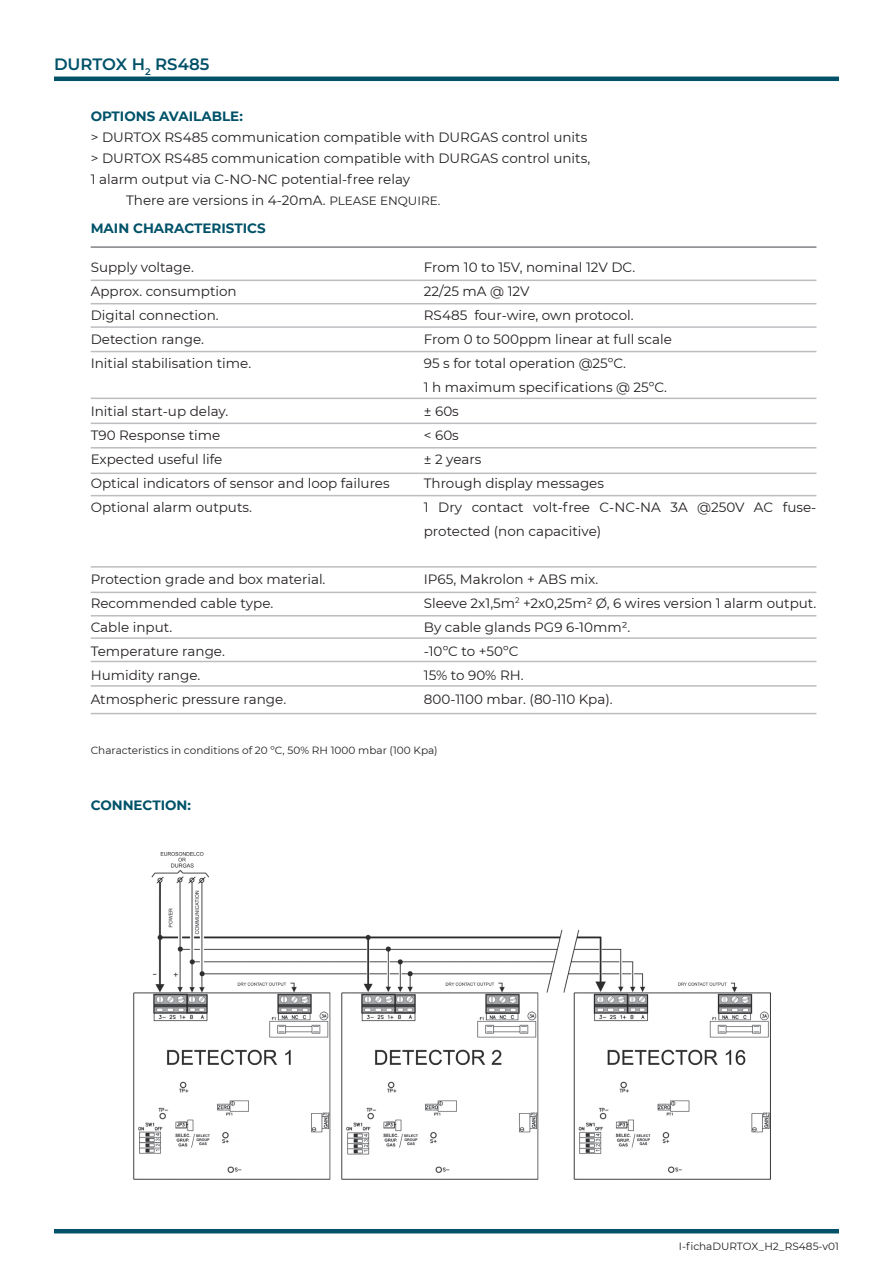
<style>
.page{position:relative;width:893px;height:1263px;background:#fff}
.page>*{position:absolute;margin:0;border:0;box-sizing:border-box;transform-origin:0 0}
.t1{font:100 16.5px "Montserrat";color:#015269}
.t2{font:13.5px/24px "Montserrat";color:#231f20}
.t3{font:700 13.5px "Montserrat";color:#015269}
.t4{font:10.5px "Montserrat";color:#231f20}
.s1{font-size:12px}
</style>
<div class="page">
<hr style="left:54px;top:77px;width:785px;height:4px;background:#015269">
<hr style="left:54px;top:1229px;width:785px;height:4px;background:#015269">
<hr style="left:91px;top:246px;width:725px;height:2px;background:#808285">
<hr style="left:91px;top:280px;width:725px;height:1px;background:#bcbdc0">
<hr style="left:91px;top:303px;width:725px;height:1px;background:#bcbdc0">
<hr style="left:91px;top:326px;width:725px;height:2px;background:#bcbdc0">
<hr style="left:91px;top:351px;width:725px;height:1px;background:#bcbdc0">
<hr style="left:91px;top:398px;width:725px;height:1px;background:#bcbdc0">
<hr style="left:91px;top:423px;width:725px;height:1px;background:#bcbdc0">
<hr style="left:91px;top:447px;width:725px;height:1px;background:#bcbdc0">
<hr style="left:91px;top:473px;width:725px;height:1px;background:#bcbdc0">
<hr style="left:91px;top:495px;width:725px;height:1px;background:#bcbdc0">
<hr style="left:91px;top:566px;width:725px;height:2px;background:#bcbdc0">
<hr style="left:91px;top:592px;width:725px;height:1px;background:#bcbdc0">
<hr style="left:91px;top:615px;width:725px;height:1px;background:#bcbdc0">
<hr style="left:91px;top:637px;width:725px;height:2px;background:#bcbdc0">
<hr style="left:91px;top:661px;width:725px;height:1px;background:#bcbdc0">
<hr style="left:91px;top:685px;width:725px;height:2px;background:#bcbdc0">
<hr style="left:91px;top:713px;width:725px;height:1px;background:#bcbdc0">
<img style="left:133px;top:853px;width:638px;height:326px">
<p class="t1" style="left:54px;top:53px;width:157px">DURTOX H<sub>2</sub> RS485</p>
<p class="t3" style="left:91px;top:106px;width:154px">OPTIONS AVAILABLE:</p>
<p class="t2" style="left:91px;top:125px;width:498px">&gt; DURTOX RS485 communication compatible with DURGAS control units</p>
<p class="t2" style="left:91px;top:146px;width:501px">&gt; DURTOX RS485 communication compatible with DURGAS control units,</p>
<p class="t2" style="left:91px;top:167px;width:321px">1 alarm output via C-NO-NC potential-free relay</p>
<p class="t2" style="left:126px;top:188px;width:316px">There are versions in 4-20mA. <span class="s1">PLEASE ENQUIRE.</span></p>
<p class="t3" style="left:91px;top:219px;width:176px">MAIN CHARACTERISTICS</p>
<p class="t2" style="left:91px;top:254px;width:105px">Supply voltage.</p>
<p class="t2" style="left:91px;top:278px;width:148px">Approx. consumption</p>
<p class="t2" style="left:91px;top:302px;width:129px">Digital connection.</p>
<p class="t2" style="left:91px;top:326px;width:115px">Detection range.</p>
<p class="t2" style="left:91px;top:350px;width:162px">Initial stabilisation time.</p>
<p class="t2" style="left:91px;top:398px;width:139px">Initial start-up delay.</p>
<p class="t2" style="left:91px;top:422px;width:131px">T90 Response time</p>
<p class="t2" style="left:91px;top:446px;width:133px">Expected useful life</p>
<p class="t2" style="left:91px;top:470px;width:300px">Optical indicators of sensor and loop failures</p>
<p class="t2" style="left:91px;top:494px;width:163px">Optional alarm outputs.</p>
<p class="t2" style="left:424px;top:254px;width:213px">From 10 to 15V, nominal 12V DC.</p>
<p class="t2" style="left:424px;top:278px;width:107px">22/25 mA @ 12V</p>
<p class="t2" style="left:424px;top:302px;width:211px">RS485 four-wire, own protocol.</p>
<p class="t2" style="left:424px;top:326px;width:250px">From 0 to 500ppm linear at full scale</p>
<p class="t2" style="left:424px;top:350px;width:204px">95 s for total operation @25ºC.</p>
<p class="t2" style="left:424px;top:374px;width:245px">1 h maximum specifications @ 25ºC.</p>
<p class="t2" style="left:424px;top:398px;width:37px">± 60s</p>
<p class="t2" style="left:424px;top:422px;width:37px">&lt; 60s</p>
<p class="t2" style="left:424px;top:446px;width:59px">± 2 years</p>
<p class="t2" style="left:424px;top:470px;width:182px">Through display messages</p>
<p class="t2" style="left:424px;top:494px;width:394px">1 Dry contact volt-free C-NC-NA 3A @250V AC fuse&shy;protected (non capacitive)</p>
<p class="t2" style="left:424px;top:566px;width:176px">IP65, Makrolon + ABS mix.</p>
<p class="t2" style="left:424px;top:590px;width:394px">Sleeve 2x1,5m<sup>2</sup> +2x0,25m² Ø, 6 wires version 1 alarm output.</p>
<p class="t2" style="left:424px;top:614px;width:208px">By cable glands PG9 6-10mm².</p>
<p class="t2" style="left:424px;top:638px;width:96px">-10ºC to +50ºC</p>
<p class="t2" style="left:424px;top:662px;width:101px">15% to 90% RH.</p>
<p class="t2" style="left:424px;top:686px;width:190px">800-1100 mbar. (80-110 Kpa).</p>
<p class="t4" style="left:91px;top:743px;width:348px">Characteristics in conditions of 20 ºC, 50% RH 1000 mbar (100 Kpa)</p>
<p class="t2" style="left:91px;top:566px;width:236px">Protection grade and box material.</p>
<p class="t2" style="left:91px;top:590px;width:184px">Recommended cable type.</p>
<p class="t2" style="left:91px;top:614px;width:83px">Cable input.</p>
<p class="t2" style="left:91px;top:638px;width:136px">Temperature range.</p>
<p class="t2" style="left:91px;top:662px;width:111px">Humidity range.</p>
<p class="t2" style="left:91px;top:686px;width:197px">Atmospheric pressure range.</p>
<p class="t3" style="left:91px;top:795px;width:102px">CONNECTION:</p>
<p class="t4" style="left:679px;top:1238px;width:162px">I-fichaDURTOX_H2_RS485-v01</p>
</div>
